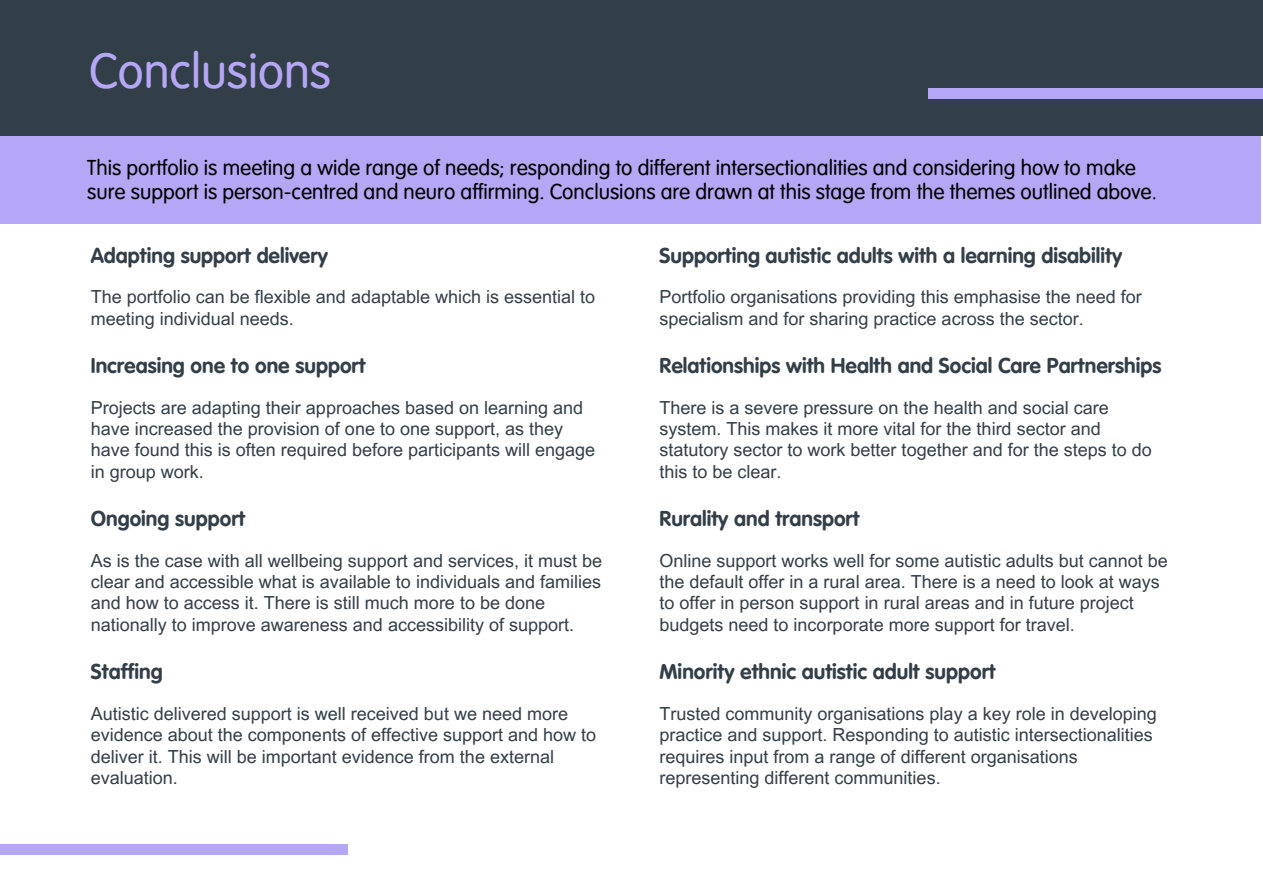
<style>
.page{position:relative;width:1263px;height:894px;background:#fff}
.page>*{position:absolute;margin:0;border:0;box-sizing:border-box;transform-origin:0 0}
.t1{font:48px "VAG Rounded Next";color:#b5a7f6}
.t2{font:700 21px "VAG Rounded Next";color:#323e48}
.t3{font:21px/24.8px "VAG Rounded Next";color:#000}
.t4{font:18px/21.3px "Arial MT Pro";color:#323e48}
</style>
<div class="page">
<div style="left:0;top:88px;width:1261px;height:135px;background:#b5a7f6"></div>
<div style="left:0;top:0;width:1263px;height:135px;background:#323e48"></div>
<div style="left:929px;top:88px;width:334px;height:11px;background:#b5a7f6"></div>
<div style="left:0;top:844px;width:348px;height:11px;background:#b5a7f6"></div>
<h1 class="t1" style="left:89px;top:37px;width:243px">Conclusions</h1>
<p class="t3" style="left:87px;top:154px;width:1071px">This portfolio is meeting a wide range of needs; responding to different intersectionalities and considering how to make sure support is person-centred and neuro affirming. Conclusions are drawn at this stage from the themes outlined above.</p>
<h3 class="t2" style="left:91px;top:240px;width:239px">Adapting support delivery</h3>
<h2 class="t4" style="left:91px;top:288px;width:506px">The portfolio can be flexible and adaptable which is essential to meeting individual needs.</h2>
<p class="t2" style="left:91px;top:351px;width:276px">Increasing one to one support</p>
<h2 class="t4" style="left:91px;top:398px;width:506px">Projects are adapting their approaches based on learning and have increased the provision of one to one support, as they have found this is often required before participants will engage in group work.</h2>
<p class="t2" style="left:91px;top:504px;width:156px">Ongoing support</p>
<h2 class="t4" style="left:91px;top:551px;width:513px">As is the case with all wellbeing support and services, it must be clear and accessible what is available to individuals and families and how to access it. There is still much more to be done nationally to improve awareness and accessibility of support.</h2>
<p class="t2" style="left:91px;top:657px;width:73px">Staffing</p>
<h2 class="t4" style="left:91px;top:704px;width:507px">Autistic delivered support is well received but we need more evidence about the components of effective support and how to deliver it. This will be important evidence from the external evaluation.</h2>
<p class="t2" style="left:659px;top:240px;width:464px">Supporting autistic adults with a learning disability</p>
<h2 class="t4" style="left:659px;top:288px;width:484px">Portfolio organisations providing this emphasise the need for specialism and for sharing practice across the sector.</h2>
<p class="t2" style="left:659px;top:351px;width:503px">Relationships with Health and Social Care Partnerships</p>
<h2 class="t4" style="left:659px;top:398px;width:494px">There is a severe pressure on the health and social care system. This makes it more vital for the third sector and statutory sector to work better together and for the steps to do this to be clear.</h2>
<p class="t2" style="left:659px;top:504px;width:202px">Rurality and transport</p>
<h2 class="t4" style="left:659px;top:551px;width:510px">Online support works well for some autistic adults but cannot be the default offer in a rural area. There is a need to look at ways to offer in person support in rural areas and in future project budgets need to incorporate more support for travel.</h2>
<p class="t2" style="left:659px;top:657px;width:338px">Minority ethnic autistic adult support</p>
<h2 class="t4" style="left:659px;top:704px;width:499px">Trusted community organisations play a key role in developing practice and support. Responding to autistic intersectionalities requires input from a range of different organisations representing different communities.</h2>
</div>
